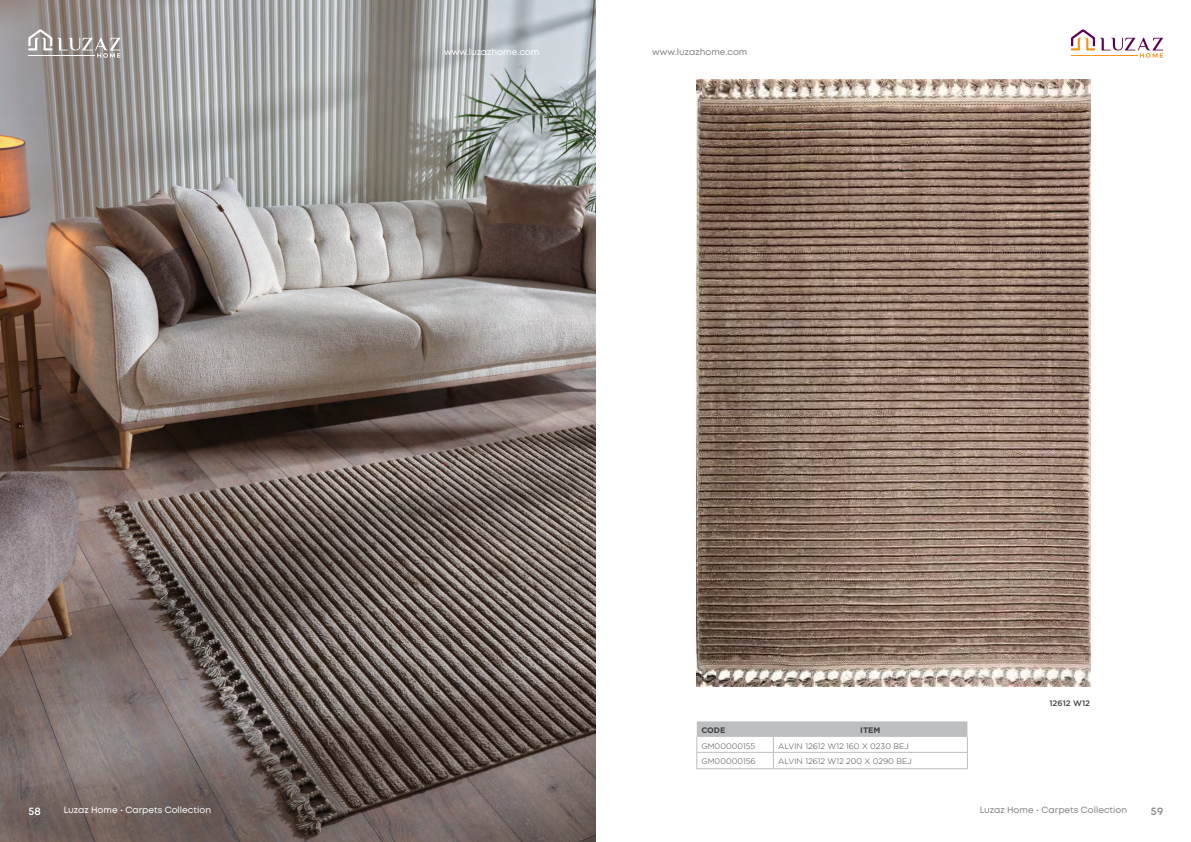
<style>
.page{position:relative;width:1191px;height:842px;background:#fff}
.page>*{position:absolute;margin:0;border:0;box-sizing:border-box;transform-origin:0 0}
.t1{font:600 11px "Mont";color:#808285}
.t2{font:600 11px "Mont";color:#fff}
.t3{font:9px "Mont";color:#808285}
.t4{font:9px "Mont";color:#fff}
.t5{font:300 8px "Gotham";color:#414042}
.t6{font:700 8px "Gotham";color:#414042}
.t7{font:500 8px "Gotham";color:#414042}
</style>
<div class="page">
<svg style="left:1071px;top:29px;width:92px;height:29px"></svg>
<hr style="left:1071px;top:55px;width:66px;height:1px;background:#f7941e">
<svg style="left:696px;top:721px;width:272px;height:47px"></svg>
<hr style="left:696px;top:768px;width:77px;height:1px;background:#bcbec0">
<hr style="left:773px;top:768px;width:195px;height:1px;background:#bcbec0">
<img style="left:696px;top:79px;width:394px;height:607px">
<img style="left:0;top:0;width:595px;height:842px">
<svg style="left:28px;top:29px;width:92px;height:29px;background:#a09a96"></svg>
<hr style="left:28px;top:55px;width:67px;height:1px;background:#fff">
<p class="t4" style="left:444px;top:46px;width:97px">www.luzazhome.com</p>
<p class="t3" style="left:652px;top:46px;width:97px">www.luzazhome.com</p>
<h1 class="t2" style="left:28px;top:803px;width:14px">58</h1>
<p class="t4" style="left:64px;top:804px;width:149px">Luzaz Home • Carpets Collection</p>
<p class="t6" style="left:701px;top:726px;width:26px">CODE</p>
<p class="t6" style="left:860px;top:726px;width:22px">ITEM</p>
<p class="t5" style="left:701px;top:741px;width:55px">GM00000155</p>
<p class="t5" style="left:778px;top:741px;width:132px">ALVIN 12612 W12 160 X 0230 BEJ</p>
<p class="t5" style="left:701px;top:757px;width:56px">GM00000156</p>
<p class="t5" style="left:778px;top:757px;width:135px">ALVIN 12612 W12 200 X 0290 BEJ</p>
<p class="t7" style="left:1049px;top:697px;width:42px">12612 W12</p>
<p class="t3" style="left:980px;top:804px;width:149px">Luzaz Home • Carpets Collection</p>
<h1 class="t1" style="left:1151px;top:803px;width:14px">59</h1>
</div>
